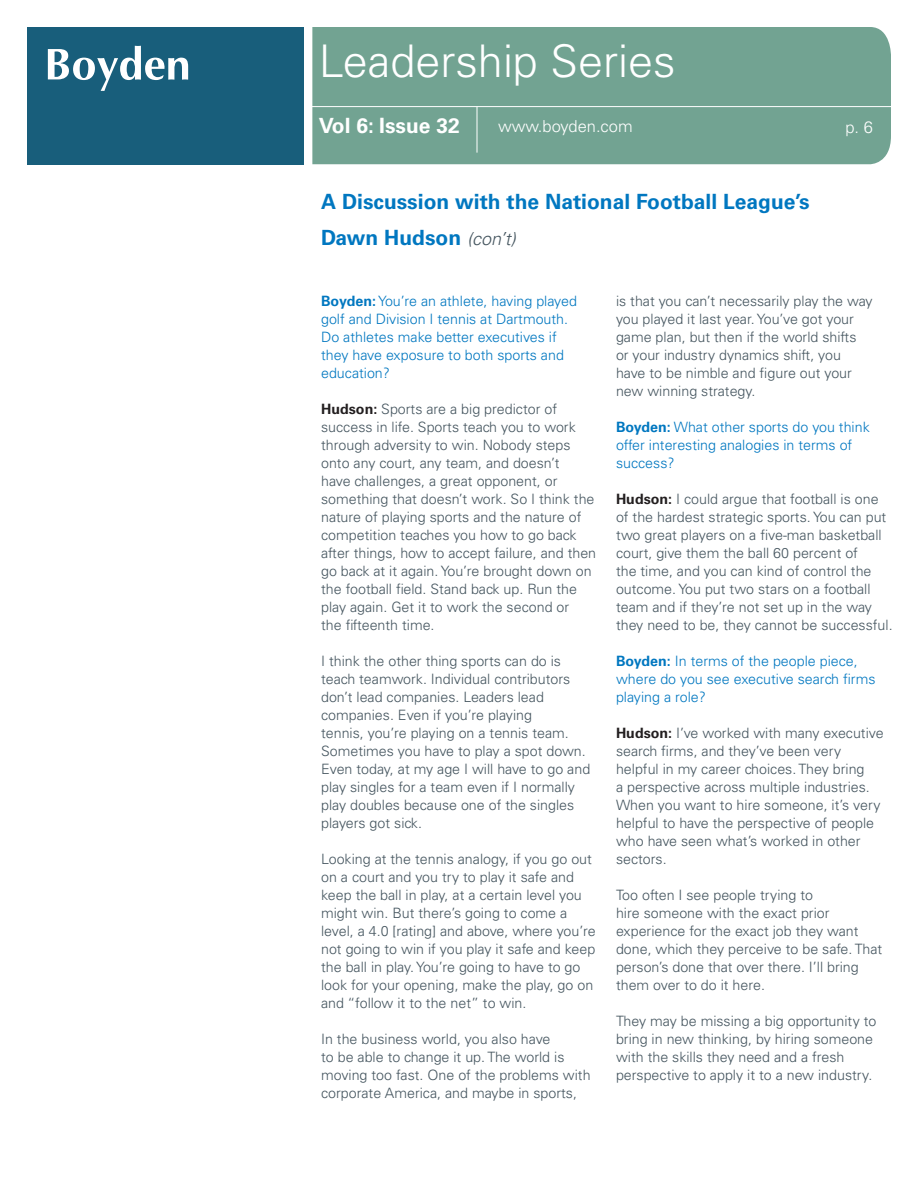
<style>
.page{position:relative;width:918px;height:1188px;background:#fff}
.page>*{position:absolute;margin:0;border:0;box-sizing:border-box;transform-origin:0 0}
.t1{font:300 45px "Univers LT Std";color:#fff}
.t2{font:700 21px/36px "Univers LT Std";color:#0077c0}
.t3{font:700 21px "Univers LT Std";color:#fff}
.t4{font:300 16.5px "Univers LT Std";color:#fff}
.Body_Copy{font:300 14.25px/18px "Univers LT Std";color:#45555f}
.Body_Copy-2{font:300 14.25px/18px "Univers LT Std";color:#0077c0}
.s1{font-weight:300;font-style:italic;font-size:18px;color:#45555f}
.s2{font-weight:700}
.s3{font-weight:700;color:#231f20}
</style>
<div class="page">
<div style="left:312px;top:27px;width:579px;height:137px;background:#72a392"></div>
<div style="left:27px;top:27px;width:277px;height:138px;background:#185e7b"></div>
<svg style="left:48px;top:46px;width:140px;height:45px"></svg>
<hr style="left:477px;top:106px;width:1px;height:47px;background:#fff">
<hr style="left:310px;top:106px;width:583px;height:1px;background:#fff">
<h1 class="t1" style="left:319px;top:34px;width:358px">Leadership Series</h1>
<h2 class="t3" style="left:319px;top:113px;width:143px">Vol 6: Issue 32</h2>
<p class="t4" style="left:498px;top:117px;width:136px">www.boyden.com</p>
<h2 class="t2" style="left:321px;top:183px;width:490px">A Discussion with the National Football League’s<br>Dawn Hudson <span class="s1">(con’t)</span></h2>
<p class="t4" style="left:845px;top:117px;width:29px">p. 6</p>
<p class="Body_Copy-2" style="left:321px;top:292px;width:257px"><span class="s2">Boyden:</span> You’re an athlete, having played golf and Division I tennis at Dartmouth.<br>Do athletes make better executives if they have exposure to both sports and education?</p>
<p class="Body_Copy" style="left:321px;top:400px;width:277px"><span class="s3">Hudson:</span> Sports are a big predictor of success in life. Sports teach you to work through adversity to win. Nobody steps onto any court, any team, and doesn’t<br>have challenges, a great opponent, or something that doesn’t work. So I think the nature of playing sports and the nature of competition teaches you how to go back after things, how to accept failure, and then go back at it again. You’re brought down on the football field. Stand back up. Run the play again. Get it to work the second or</p>
<p class="Body_Copy" style="left:321px;top:616px;width:115px">the fifteenth time.</p>
<p class="Body_Copy" style="left:321px;top:652px;width:271px">I think the other thing sports can do is teach teamwork. Individual contributors don’t lead companies. Leaders lead companies. Even if you’re playing<br>tennis, you’re playing on a tennis team.<br>Sometimes you have to play a spot down.<br>Even today, at my age I will have to go and play singles for a team even if I normally play doubles because one of the singles players got sick.</p>
<p class="Body_Copy" style="left:321px;top:850px;width:276px">Looking at the tennis analogy, if you go out on a court and you try to play it safe and keep the ball in play, at a certain level you might win. But there’s going to come a level, a 4.0 [rating] and above, where you’re not going to win if you play it safe and keep the ball in play. You’re going to have to go look for your opening, make the play, go on and “follow it to the net” to win.</p>
<p class="Body_Copy" style="left:321px;top:1030px;width:271px">In the business world, you also have<br>to be able to change it up. The world is moving too fast. One of the problems with corporate America, and maybe in sports,</p>
<p class="Body_Copy" style="left:616px;top:292px;width:258px">is that you can’t necessarily play the way you played it last year. You’ve got your game plan, but then if the world shifts</p>
<p class="Body_Copy" style="left:616px;top:346px;width:226px">or your industry dynamics shift, you</p>
<p class="Body_Copy" style="left:616px;top:364px;width:237px">have to be nimble and figure out your</p>
<p class="Body_Copy" style="left:616px;top:382px;width:141px">new winning strategy.</p>
<p class="Body_Copy-2" style="left:616px;top:418px;width:255px"><span class="s2">Boyden:</span> What other sports do you think offer interesting analogies in terms of success?</p>
<p class="Body_Copy" style="left:616px;top:490px;width:278px"><span class="s3">Hudson:</span> I could argue that football is one of the hardest strategic sports. You can put two great players on a five-man basketball court, give them the ball 60 percent of<br>the time, and you can kind of control the outcome. You put two stars on a football team and if they’re not set up in the way they need to be, they cannot be successful.</p>
<p class="Body_Copy-2" style="left:616px;top:652px;width:261px"><span class="s2">Boyden:</span> In terms of the people piece, where do you see executive search firms playing a role?</p>
<p class="Body_Copy" style="left:616px;top:724px;width:269px"><span class="s3">Hudson:</span> I’ve worked with many executive search firms, and they’ve been very helpful in my career choices. They bring<br>a perspective across multiple industries.<br>When you want to hire someone, it’s very helpful to have the perspective of people who have seen what’s worked in other sectors.</p>
<p class="Body_Copy" style="left:616px;top:886px;width:199px">Too often I see people trying to</p>
<p class="Body_Copy" style="left:616px;top:904px;width:268px">hire someone with the exact prior experience for the exact job they want done, which they perceive to be safe. That person’s done that over there. I’ll bring them over to do it here.</p>
<p class="Body_Copy" style="left:616px;top:1012px;width:262px">They may be missing a big opportunity to bring in new thinking, by hiring someone with the skills they need and a fresh perspective to apply it to a new industry.</p>
</div>
